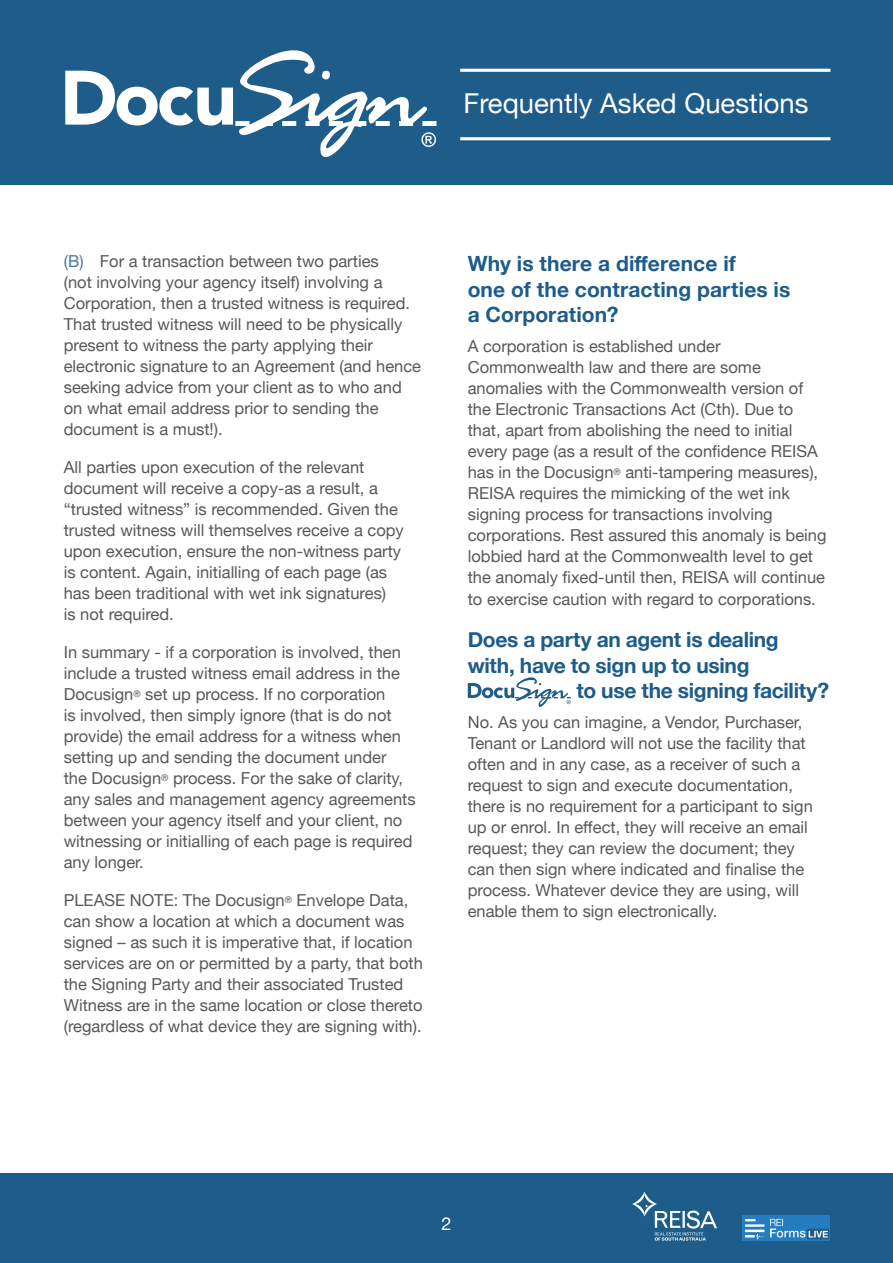
<style>
.page{position:relative;width:893px;height:1263px;background:#fff}
.page>*{position:absolute;margin:0;border:0;box-sizing:border-box;transform-origin:0 0}
.t1{font:27.45px "Helvetica Neue";color:#fff}
.t2{font:700 21px/25.5px "Helvetica Neue";letter-spacing:-.01em;color:#1e5c89}
.t3{font:18px "Helvetica Neue";color:#fff}
.t4{font:16.5px/21px "Helvetica Neue";color:#57585a}
.s1{color:#49789c}
</style>
<div class="page">
<div style="left:0;top:0;width:893px;height:185px;background:#1e5c89"></div>
<div style="left:0;top:1174px;width:893px;height:89px;background:#1e5c89"></div>
<img style="left:743px;top:1216px;width:86px;height:24px">
<svg style="left:632px;top:1191px;width:85px;height:49px"></svg>
<hr style="left:460px;top:69px;width:370px;height:3px;background:#fff">
<hr style="left:460px;top:137px;width:370px;height:3px;background:#fff">
<svg style="left:65px;top:50px;width:371px;height:108px"></svg>
<svg style="left:468px;top:677px;width:103px;height:30px"></svg>
<h1 class="t1" style="left:464px;top:83px;width:346px">Frequently Asked Questions</h1>
<p class="t4" style="left:64px;top:251px;width:359px"><span class="s1">(B)</span> For a transaction between two parties<br>(not involving your agency itself) involving a Corporation, then a trusted witness is required.<br>That trusted witness will need to be physically present to witness the party applying their electronic signature to an Agreement (and hence seeking advice from your client as to who and on what email address prior to sending the document is a must!).</p>
<p class="t4" style="left:64px;top:457px;width:342px">All parties upon execution of the relevant document will receive a copy-as a result, a “trusted witness” is recommended. Given the trusted witness will themselves receive a copy upon execution, ensure the non-witness party is content. Again, initialling of each page (as has been traditional with wet ink signatures)<br>is not required.</p>
<p class="t4" style="left:64px;top:642px;width:353px">In summary - if a corporation is involved, then include a trusted witness email address in the Docusign<sup>®</sup> set up process. If no corporation<br>is involved, then simply ignore (that is do not provide) the email address for a witness when setting up and sending the document under<br>the Docusign<sup>®</sup> process. For the sake of clarity, any sales and management agency agreements between your agency itself and your client, no witnessing or initialling of each page is required any longer.</p>
<p class="t4" style="left:64px;top:890px;width:361px">PLEASE NOTE: The Docusign<sup>®</sup> Envelope Data, can show a location at which a document was signed – as such it is imperative that, if location services are on or permitted by a party, that both the Signing Party and their associated Trusted Witness are in the same location or close thereto (regardless of what device they are signing with).</p>
<p class="t2" style="left:468px;top:252px;width:324px">Why is there a difference if<br>one of the contracting parties is a Corporation?</p>
<p class="t4" style="left:468px;top:336px;width:360px">A corporation is established under Commonwealth law and there are some anomalies with the Commonwealth version of the Electronic Transactions Act (Cth). Due to that, apart from abolishing the need to initial every page (as a result of the confidence REISA has in the Docusign<sup>®</sup> anti-tampering measures), REISA requires the mimicking of the wet ink signing process for transactions involving corporations. Rest assured this anomaly is being lobbied hard at the Commonwealth level to get the anomaly fixed-until then, REISA will continue to exercise caution with regard to corporations.</p>
<p class="t2" style="left:468px;top:627px;width:313px">Does a party an agent is dealing</p>
<p class="t2" style="left:468px;top:653px;width:283px">with, have to sign up to using</p>
<p class="t2" style="left:577px;top:678px;width:254px">to use the signing facility?</p>
<p class="t4" style="left:468px;top:712px;width:347px">No. As you can imagine, a Vendor, Purchaser, Tenant or Landlord will not use the facility that often and in any case, as a receiver of such a request to sign and execute documentation, there is no requirement for a participant to sign up or enrol. In effect, they will receive an email request; they can review the document; they can then sign where indicated and finalise the process. Whatever device they are using, will enable them to sign electronically.</p>
<p class="t3" style="left:441px;top:1210px;width:12px">2</p>
</div>
